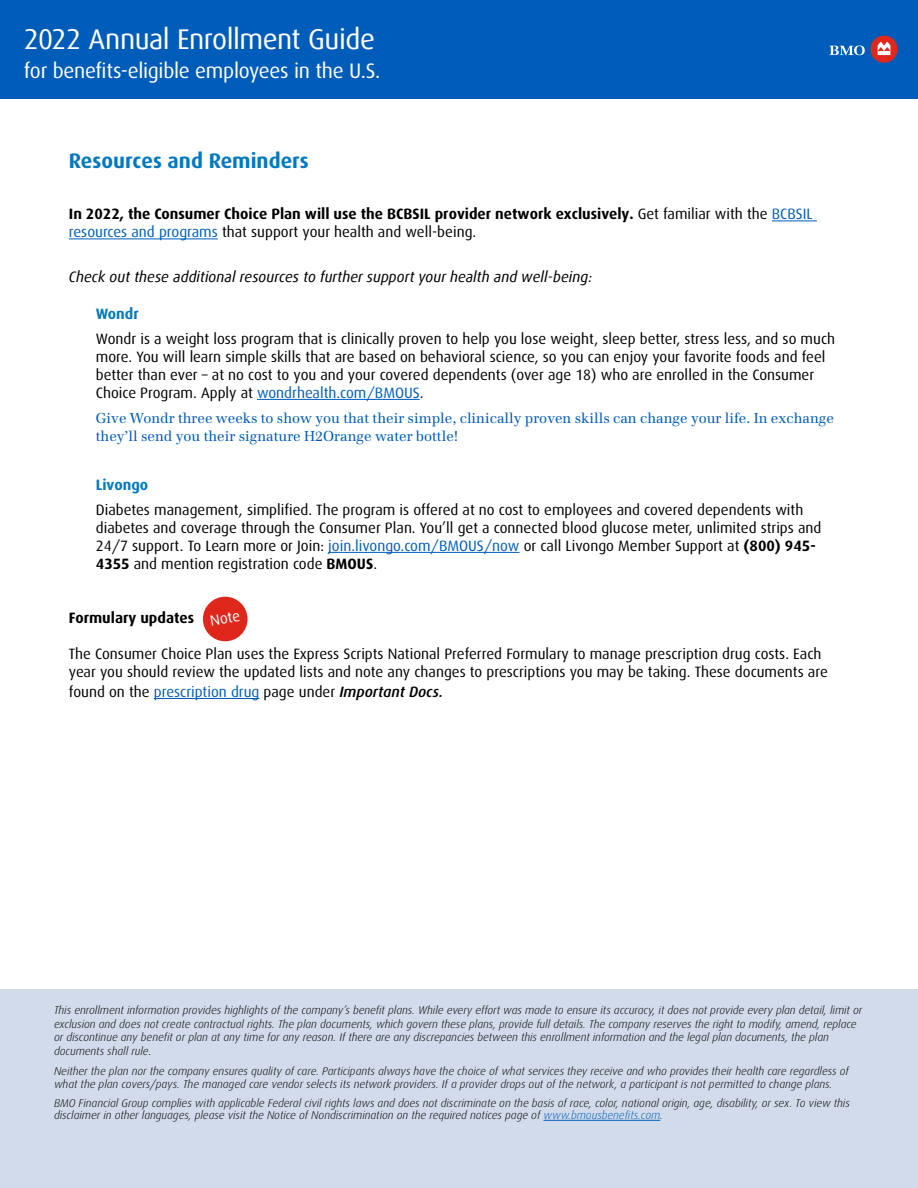
<style>
.page{position:relative;width:918px;height:1188px;background:#fff}
.page>*{position:absolute;margin:0;border:0;box-sizing:border-box;transform-origin:0 0}
.t1{font:28.5px "Dax Offc Pro";letter-spacing:-.015em;color:#fff}
.t2{font:21px "Dax";letter-spacing:-.015em;color:#fff}
.Centre_Body{font:700 21px "Dax";color:#0079c1}
.Centre_Body-2{font:15px/18px "Dax";color:#000}
.Centre_Body-3{font:700 15px/18px "Dax";color:#000}
.Centre_Body-4{font:italic 15px "Dax Offc Pro";color:#000}
.Centre_Body-5{font:700 15px "Dax";color:#0079c1}
.Centre_Body-6{font:15px "Dax Offc Pro";color:#fff}
.Centre_Body-7{font:14.25px/18px "Emona";color:#005cb9}
.Sidebar_Black_Bull{font:italic 300 11.25px/13.5px "Dax";color:#000}
.s1{font-weight:400}
.s2{font-weight:400;color:#005cb9}
.s3{color:#005cb9}
.s4{font-weight:700}
.s5{font-weight:500;font-style:italic}
</style>
<div class="page">
<div style="left:0;top:0;width:918px;height:98px;background:#005cb9"></div>
<svg style="left:830px;top:46px;width:35px;height:9px"></svg>
<svg style="left:870px;top:36px;width:28px;height:27px"></svg>
<svg style="left:878px;top:42px;width:12px;height:13px"></svg>
<div style="left:0;top:989px;width:918px;height:199px;background:#d1dbeb"></div>
<hr style="left:543px;top:1120px;width:117px;height:1px;background:#005cb9">
<hr style="left:772px;top:221px;width:45px;height:1px;background:#005cb9">
<hr style="left:69px;top:239px;width:149px;height:1px;background:#005cb9">
<hr style="left:257px;top:399px;width:163px;height:1px;background:#005cb9">
<hr style="left:328px;top:552px;width:192px;height:1px;background:#005cb9">
<hr style="left:154px;top:698px;width:105px;height:1px;background:#005cb9">
<div style="left:203px;top:597px;width:45px;height:44px;background:#df271c;border-radius:50%"></div>
<h1 class="t1" style="left:24px;top:21px;width:353px">2022 Annual Enrollment Guide</h1>
<h2 class="t2" style="left:24px;top:59px;width:358px">for benefits-eligible employees in the U.S.</h2>
<p class="Centre_Body" style="left:69px;top:149px;width:241px">Resources and Reminders</p>
<p class="Centre_Body-3" style="left:69px;top:205px;width:745px">In 2022, the Consumer Choice Plan will use the BCBSIL provider network exclusively. <span class="s1">Get familiar with the</span> <span class="s2">BCBSIL resources and programs</span> <span class="s1">that support your health and well-being.</span></p>
<p class="Centre_Body-4" style="left:69px;top:267px;width:525px">Check out these additional resources to further support your health and well-being:</p>
<p class="Centre_Body-5" style="left:96px;top:305px;width:45px">Wondr</p>
<p class="Centre_Body-2" style="left:96px;top:330px;width:741px">Wondr is a weight loss program that is clinically proven to help you lose weight, sleep better, stress less, and so much more. You will learn simple skills that are based on behavioral science, so you can enjoy your favorite foods and feel better than ever – at no cost to you and your covered dependents (over age 18) who are enrolled in the Consumer Choice Program. Apply at <span class="s3">wondrhealth.com/BMOUS</span>.</p>
<p class="Centre_Body-7" style="left:96px;top:409px;width:740px">Give Wondr three weeks to show you that their simple, clinically proven skills can change your life. In exchange they’ll send you their signature H2Orange water bottle!</p>
<p class="Centre_Body-5" style="left:96px;top:476px;width:54px">Livongo</p>
<p class="Centre_Body-2" style="left:96px;top:501px;width:727px">Diabetes management, simplified. The program is offered at no cost to employees and covered dependents with diabetes and coverage through the Consumer Plan. You’ll get a connected blood glucose meter, unlimited strips and 24/7 support. To Learn more or Join: <span class="s3">join.livongo.com/BMOUS/now</span> or call Livongo Member Support at <span class="s4">(800) 945- 4355</span> and mention registration code <span class="s4">BMOUS</span>.</p>
<h3 class="Centre_Body-3" style="left:69px;top:609px;width:127px">Formulary updates</h3>
<p class="Centre_Body-2" style="left:69px;top:645px;width:761px">The Consumer Choice Plan uses the Express Scripts National Preferred Formulary to manage prescription drug costs. Each year you should review the updated lists and note any changes to prescriptions you may be taking. These documents are</p>
<h3 class="Centre_Body-2" style="left:69px;top:683px;width:376px">found on the <span class="s3">prescription drug</span> page under <span class="s5">Important Docs.</span></h3>
<p class="Centre_Body-6" style="left:209px;top:611px;width:32px;rotate:-10deg">Note</p>
<p class="Sidebar_Black_Bull" style="left:54px;top:1004px;width:810px">This enrollment information provides highlights of the company’s benefit plans. While every effort was made to ensure its accuracy, it does not provide every plan detail, limit or exclusion and does not create contractual rights. The plan documents, which govern these plans, provide full details. The company reserves the right to modify, amend, replace or discontinue any benefit or plan at any time for any reason. If there are any discrepancies between this enrollment information and the legal plan documents, the plan documents shall rule.</p>
<p class="Sidebar_Black_Bull" style="left:54px;top:1064px;width:796px">Neither the plan nor the company ensures quality of care. Participants always have the choice of what services they receive and who provides their health care regardless of what the plan covers/pays. The managed care vendor selects its network providers. If a provider drops out of the network, a participant is not permitted to change plans.</p>
<p class="Sidebar_Black_Bull" style="left:54px;top:1097px;width:797px;line-height:12px">BMO Financial Group complies with applicable Federal civil rights laws and does not discriminate on the basis of race, color, national origin, age, disability, or sex. To view this disclaimer in other languages, please visit the Notice of Nondiscrimination on the required notices page of <span class="s3">www.bmousbenefits.com</span>.</p>
</div>
